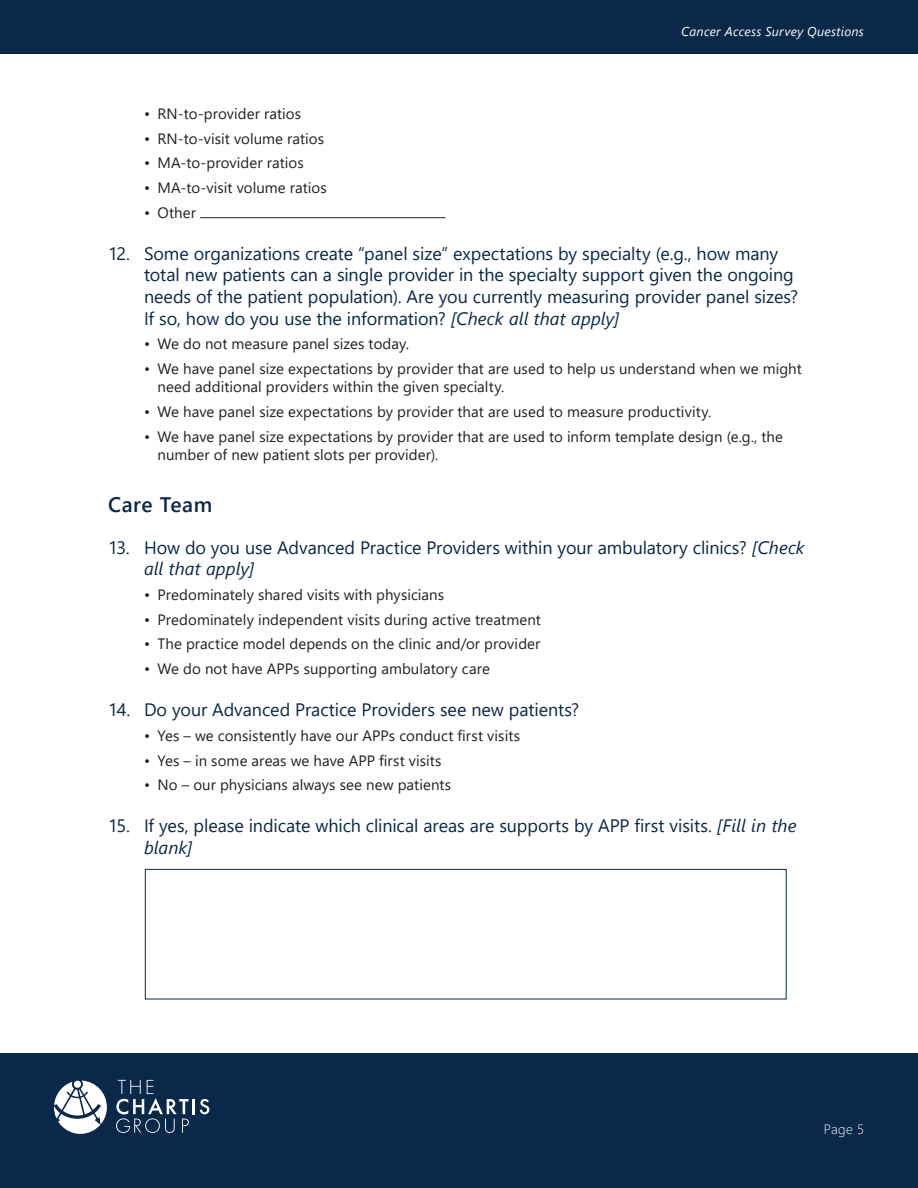
<style>
.page{position:relative;width:918px;height:1188px;background:#fff}
.page>*{position:absolute;margin:0;border:0;box-sizing:border-box;transform-origin:0 0}
.t1{font:600 21px "Segoe UI";letter-spacing:.03em;color:#0a284a}
.t2{font:18px/21.6px "Segoe UI";letter-spacing:-.005em;color:#0a284a}
.t3{font:15px/18px "Segoe UI";letter-spacing:.005em;color:#231f20}
.t4{font:300 13.5px "Segoe UI";color:#fff}
.t5{font:italic 12.75px "Segoe UI";letter-spacing:.02em;color:#fff}
.s1{font-style:italic}
</style>
<div class="page">
<div style="left:0;top:1053px;width:918px;height:135px;background:#0a284a"></div>
<svg style="left:54px;top:1081px;width:53px;height:53px"></svg>
<svg style="left:116px;top:1080px;width:93px;height:53px"></svg>
<div style="left:0;top:0;width:918px;height:54px;background:#0a284a"></div>
<hr style="left:200px;top:217px;width:245px;height:1px;background:#231f20">
<div style="left:145px;top:869px;width:641px;height:130px;border:1px solid #0a284a"></div>
<p class="t5" style="left:681px;top:20px;width:184px">Cancer Access Survey Questions</p>
<p class="t3" style="left:144px;top:103px;width:159px">• RN-to-provider ratios</p>
<p class="t3" style="left:144px;top:128px;width:182px">• RN-to-visit volume ratios</p>
<p class="t3" style="left:144px;top:153px;width:161px">• MA-to-provider ratios</p>
<p class="t3" style="left:144px;top:178px;width:184px">• MA-to-visit volume ratios</p>
<p class="t3" style="left:144px;top:202px;width:54px">• Other</p>
<p class="t2" style="left:144px;top:241px;width:656px;text-indent:-36px">12. Some organizations create “panel size” expectations by specialty (e.g., how many total new patients can a single provider in the specialty support given the ongoing needs of the patient population). Are you currently measuring provider panel sizes?<br>If so, how do you use the information? <span class="s1">[Check all that apply]</span></p>
<p class="t3" style="left:144px;top:334px;width:267px">• We do not measure panel sizes today.</p>
<p class="t3" style="left:158px;top:358px;width:646px;text-indent:-14px">• We have panel size expectations by provider that are used to help us understand when we might need additional providers within the given specialty.</p>
<p class="t3" style="left:144px;top:401px;width:569px">• We have panel size expectations by provider that are used to measure productivity.</p>
<p class="t3" style="left:158px;top:426px;width:627px;text-indent:-14px">• We have panel size expectations by provider that are used to inform template design (e.g., the number of new patient slots per provider).</p>
<h1 class="t1" style="left:108px;top:485px;width:106px">Care Team</h1>
<p class="t2" style="left:144px;top:535px;width:662px;text-indent:-36px">13. How do you use Advanced Practice Providers within your ambulatory clinics? <span class="s1">[Check all that apply]</span></p>
<p class="t3" style="left:144px;top:584px;width:302px">• Predominately shared visits with physicians</p>
<p class="t3" style="left:144px;top:609px;width:398px">• Predominately independent visits during active treatment</p>
<p class="t3" style="left:144px;top:634px;width:398px">• The practice model depends on the clinic and/or provider</p>
<p class="t3" style="left:144px;top:659px;width:347px">• We do not have APPs supporting ambulatory care</p>
<p class="t2" style="left:108px;top:697px;width:473px">14. Do your Advanced Practice Providers see new patients?</p>
<p class="t3" style="left:144px;top:725px;width:378px">• Yes – we consistently have our APPs conduct first visits</p>
<p class="t3" style="left:144px;top:750px;width:299px">• Yes – in some areas we have APP first visits</p>
<p class="t3" style="left:144px;top:775px;width:309px">• No – our physicians always see new patients</p>
<p class="t2" style="left:144px;top:813px;width:654px;text-indent:-36px">15. If yes, please indicate which clinical areas are supports by APP first visits. <span class="s1">[Fill in the blank]</span></p>
<p class="t4" style="left:824px;top:1116px;width:42px">Page 5</p>
</div>
